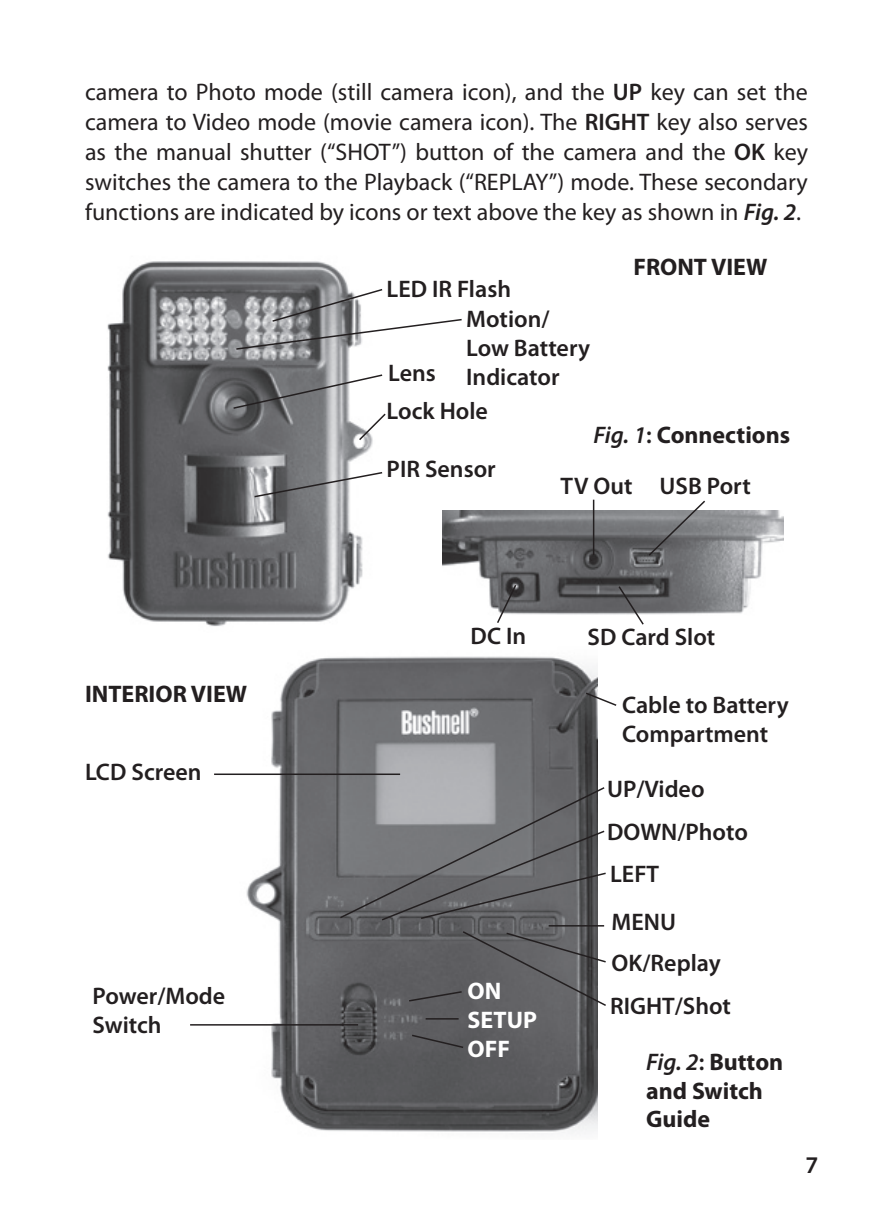
<style>
.page{position:relative;width:893px;height:1225px;background:#fff}
.page>*{position:absolute;margin:0;border:0;box-sizing:border-box;transform-origin:0 0}
.t1{font:24px/30px "Myriad Pro";color:#231f20;text-align:justify}
.t2{font:600 24px/29.4px "Myriad Pro";color:#231f20}
.t3{font:700 24px/28.8px "Myriad Pro";color:#231f20}
.t4{font:700 24px/28.8px "Myriad Pro";color:#fff}
.s1{font-weight:600}
.s2{font-weight:600;font-style:italic}
.s3{font-style:italic}
.s4{font-weight:700}
</style>
<div class="page">
<img style="left:107px;top:261px;width:266px;height:366px">
<img style="left:232px;top:656px;width:365px;height:478px">
<img style="left:442px;top:510px;width:341px;height:105px">
<hr style="left:593px;top:500px;width:1px;height:55px;background:#231f20">
<svg style="left:647px;top:500px;width:60px;height:57px"></svg>
<svg style="left:617px;top:584px;width:28px;height:41px"></svg>
<svg style="left:496px;top:583px;width:22px;height:40px"></svg>
<hr style="left:426px;top:1018px;width:33px;height:1px;background:#231f20">
<svg style="left:410px;top:1033px;width:55px;height:16px"></svg>
<svg style="left:235px;top:288px;width:227px;height:63px"></svg>
<svg style="left:232px;top:373px;width:154px;height:69px"></svg>
<svg style="left:253px;top:471px;width:130px;height:27px"></svg>
<hr style="left:214px;top:773px;width:186px;height:2px;background:#231f20">
<hr style="left:190px;top:1024px;width:168px;height:1px;background:#231f20">
<svg style="left:338px;top:785px;width:268px;height:136px;background:#76777a"></svg>
<hr style="left:549px;top:925px;width:55px;height:1px;background:#231f20">
<svg style="left:407px;top:929px;width:199px;height:78px;background:#646466"></svg>
<svg style="left:584px;top:691px;width:33px;height:16px"></svg>
<p class="t1" style="left:85px;top:77px;width:724px">camera to Photo mode (still camera icon), and the <span class="s1">UP</span> key can set the camera to Video mode (movie camera icon). The <span class="s1">RIGHT</span> key also serves as the manual shutter (“SHOT”) button of the camera and the <span class="s1">OK</span> key switches the camera to the Playback (“REPLAY”) mode. These secondary functions are indicated by icons or text above the key as shown in <span class="s2">Fig. 2</span>.</p>
<p class="t2" style="left:466px;top:274px;width:125px;text-indent:-80px">LED IR Flash<br>Motion/<br>Low Battery</p>
<p class="t2" style="left:388px;top:358px;width:49px">Lens</p>
<p class="t2" style="left:387px;top:359px;width:174px;line-height:33.9px;text-indent:80px">Indicator<br>Lock Hole</p>
<p class="t3" style="left:633px;top:251px;width:136px">FRONT VIEW</p>
<p class="t2" style="left:387px;top:454px;width:111px">PIR Sensor</p>
<p class="t2" style="left:561px;top:408px;width:231px;line-height:51px;text-indent:33px"><span class="s3">Fig. 1</span>: <span class="s4">Connections<br></span>TV Out USB Port</p>
<p class="t3" style="left:85px;top:678px;width:164px">INTERIOR VIEW</p>
<p class="t2" style="left:85px;top:757px;width:118px">LCD Screen</p>
<p class="t2" style="left:93px;top:980px;width:134px">Power/Mode<br>Switch</p>
<p class="t2" style="left:471px;top:620px;width:57px">DC In</p>
<p class="t2" style="left:588px;top:622px;width:129px">SD Card Slot</p>
<p class="t4" style="left:468px;top:976px;width:71px">ON<br>SETUP<br>OFF</p>
<p class="t2" style="left:622px;top:689px;width:168px">Cable to Battery<br>Compartment</p>
<p class="t2" style="left:607px;top:767px;width:142px;line-height:42.6px">UP/Video<br>DOWN/Photo<br>LEFT</p>
<p class="t2" style="left:612px;top:901px;width:111px;line-height:40.5px">MENU<br>OK/Replay</p>
<p class="t2" style="left:610px;top:991px;width:122px">RIGHT/Shot</p>
<p class="t3" style="left:646px;top:1046px;width:139px"><span class="s2">Fig. 2</span><span class="s1">:</span> Button and Switch<br>Guide</p>
<p class="t2" style="left:805px;top:1149px;width:14px">7</p>
</div>
